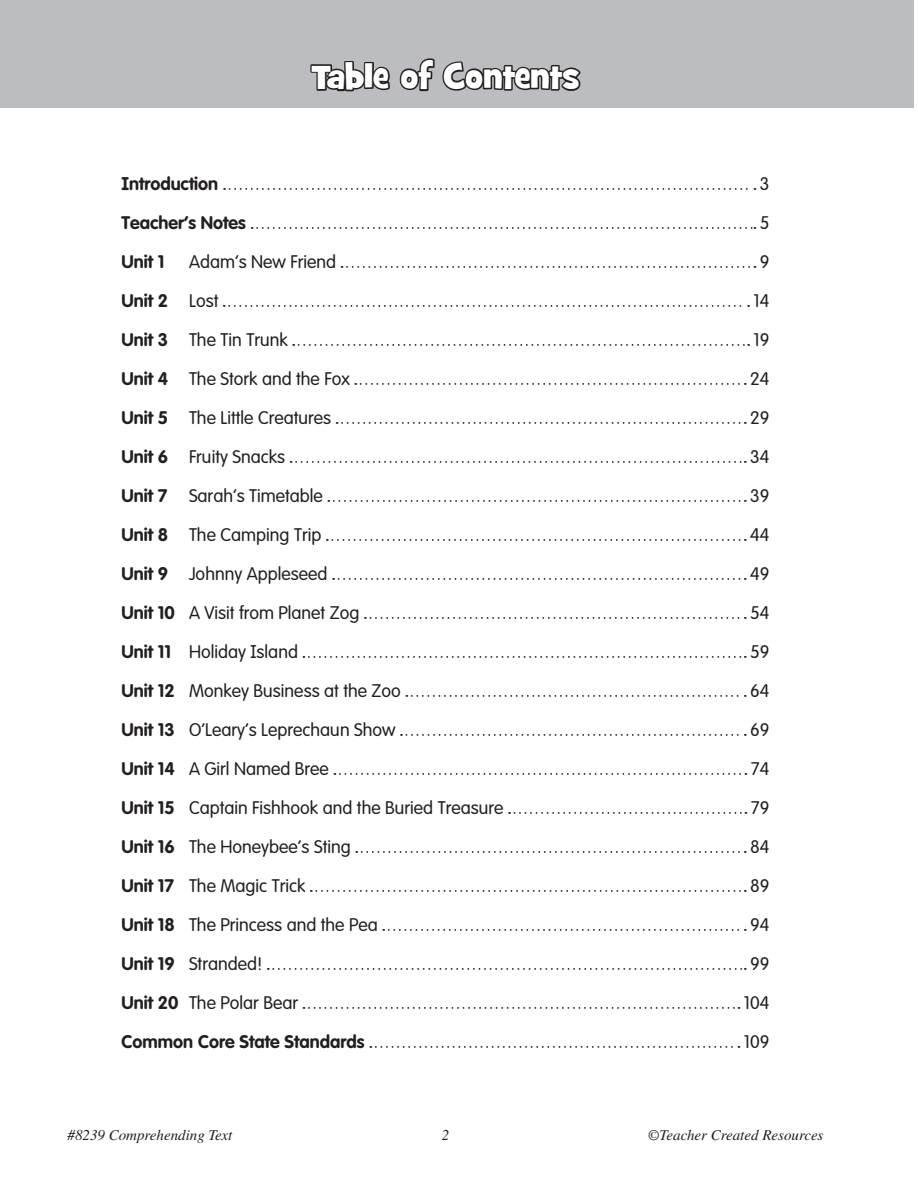
<style>
.page{position:relative;width:918px;height:1188px;background:#fff}
.page>*{position:absolute;margin:0;border:0;box-sizing:border-box;transform-origin:0 0}
.F-title{font:34.5px "Grilled Cheese BTN";color:#fff}
.ToC-basic{font:18px "Infant VAG Rounded Light";color:#231f20}
.ToC-basic-2{font:18px "Infant VAG Rounded Bold";color:#231f20}
.t1{font:italic 15px "Times LT Std";color:#231f20}
.s1{font-family:"Infant VAG Rounded Light"}
.s2{font-family:"Infant VAG Rounded Bold"}
</style>
<div class="page">
<div style="left:0;top:0;width:914px;height:108px;background:#bcbdc0"></div>
<svg style="left:224px;top:58px;width:531px;height:561px"></svg>
<svg style="left:303px;top:656px;width:443px;height:2px"></svg>
<svg style="left:406px;top:695px;width:340px;height:2px"></svg>
<svg style="left:401px;top:734px;width:345px;height:2px"></svg>
<svg style="left:334px;top:773px;width:412px;height:2px"></svg>
<svg style="left:509px;top:812px;width:237px;height:2px"></svg>
<svg style="left:356px;top:851px;width:390px;height:2px"></svg>
<svg style="left:311px;top:890px;width:435px;height:2px"></svg>
<svg style="left:383px;top:929px;width:363px;height:2px"></svg>
<svg style="left:268px;top:968px;width:478px;height:2px"></svg>
<svg style="left:304px;top:1007px;width:435px;height:2px"></svg>
<svg style="left:370px;top:1046px;width:369px;height:2px"></svg>
<p class="F-title" style="left:312px;top:54px;width:269px">Table of Contents</p>
<p class="ToC-basic-2" style="left:122px;top:173px;width:98px">Introduction</p>
<p class="ToC-basic" style="left:760px;top:173px;width:11px">3</p>
<p class="ToC-basic-2" style="left:122px;top:212px;width:126px">Teacher’s Notes</p>
<p class="ToC-basic" style="left:760px;top:212px;width:11px">5</p>
<p class="ToC-basic-2" style="left:122px;top:251px;width:45px">Unit 1</p>
<p class="ToC-basic" style="left:189px;top:251px;width:149px">Adam’s New Friend</p>
<p class="ToC-basic" style="left:760px;top:251px;width:11px">9</p>
<p class="ToC-basic-2" style="left:122px;top:290px;width:98px">Unit 2 <span class="s1">Lost</span></p>
<p class="ToC-basic" style="left:754px;top:290px;width:17px">14</p>
<p class="ToC-basic" style="left:122px;top:329px;width:168px"><span class="s2">Unit 3</span> The Tin Trunk</p>
<p class="ToC-basic" style="left:754px;top:329px;width:17px">19</p>
<p class="ToC-basic" style="left:122px;top:368px;width:230px"><span class="s2">Unit 4</span> The Stork and the Fox</p>
<p class="ToC-basic" style="left:750px;top:368px;width:21px">24</p>
<p class="ToC-basic" style="left:122px;top:407px;width:211px"><span class="s2">Unit 5</span> The Little Creatures</p>
<p class="ToC-basic" style="left:750px;top:407px;width:21px">29</p>
<p class="ToC-basic" style="left:122px;top:446px;width:165px"><span class="s2">Unit 6</span> Fruity Snacks</p>
<p class="ToC-basic" style="left:750px;top:446px;width:21px">34</p>
<p class="ToC-basic" style="left:122px;top:485px;width:203px"><span class="s2">Unit 7</span> Sarah’s Timetable</p>
<p class="ToC-basic" style="left:750px;top:485px;width:21px">39</p>
<p class="ToC-basic" style="left:122px;top:524px;width:201px"><span class="s2">Unit 8</span> The Camping Trip</p>
<p class="ToC-basic" style="left:750px;top:524px;width:21px">44</p>
<p class="ToC-basic" style="left:122px;top:563px;width:208px"><span class="s2">Unit 9</span> Johnny Appleseed</p>
<p class="ToC-basic" style="left:750px;top:563px;width:21px">49</p>
<p class="ToC-basic" style="left:122px;top:602px;width:240px"><span class="s2">Unit 10</span> A Visit from Planet Zog</p>
<p class="ToC-basic" style="left:750px;top:602px;width:21px">54</p>
<p class="ToC-basic" style="left:122px;top:641px;width:178px"><span class="s2">Unit 11</span> Holiday Island</p>
<p class="ToC-basic" style="left:750px;top:641px;width:21px">59</p>
<p class="ToC-basic" style="left:122px;top:680px;width:281px"><span class="s2">Unit 12</span> Monkey Business at the Zoo</p>
<p class="ToC-basic" style="left:750px;top:680px;width:21px">64</p>
<p class="ToC-basic" style="left:122px;top:719px;width:276px"><span class="s2">Unit 13</span> O’Leary’s Leprechaun Show</p>
<p class="ToC-basic" style="left:750px;top:719px;width:21px">69</p>
<p class="ToC-basic" style="left:122px;top:758px;width:209px"><span class="s2">Unit 14</span> A Girl Named Bree</p>
<p class="ToC-basic" style="left:751px;top:758px;width:20px">74</p>
<p class="ToC-basic" style="left:122px;top:797px;width:384px"><span class="s2">Unit 15</span> Captain Fishhook and the Buried Treasure</p>
<p class="ToC-basic" style="left:751px;top:797px;width:20px">79</p>
<p class="ToC-basic" style="left:122px;top:836px;width:231px"><span class="s2">Unit 16</span> The Honeybee’s Sting</p>
<p class="ToC-basic" style="left:750px;top:836px;width:21px">84</p>
<p class="ToC-basic" style="left:122px;top:875px;width:185px"><span class="s2">Unit 17</span> The Magic Trick</p>
<p class="ToC-basic" style="left:750px;top:875px;width:21px">89</p>
<p class="ToC-basic" style="left:122px;top:914px;width:258px"><span class="s2">Unit 18</span> The Princess and the Pea</p>
<p class="ToC-basic" style="left:750px;top:914px;width:21px">94</p>
<p class="ToC-basic" style="left:122px;top:953px;width:142px"><span class="s2">Unit 19</span> Stranded!</p>
<p class="ToC-basic" style="left:750px;top:953px;width:21px">99</p>
<p class="ToC-basic" style="left:122px;top:992px;width:178px"><span class="s2">Unit 20</span> The Polar Bear</p>
<p class="ToC-basic" style="left:744px;top:992px;width:27px">104</p>
<p class="ToC-basic-2" style="left:122px;top:1031px;width:245px">Common Core State Standards</p>
<p class="ToC-basic" style="left:744px;top:1031px;width:27px">109</p>
<p class="t1" style="left:68px;top:1127px;width:166px">#8239 Comprehending Text</p>
<p class="t1" style="left:442px;top:1127px;width:9px">2</p>
<p class="t1" style="left:648px;top:1127px;width:177px">©Teacher Created Resources</p>
</div>
